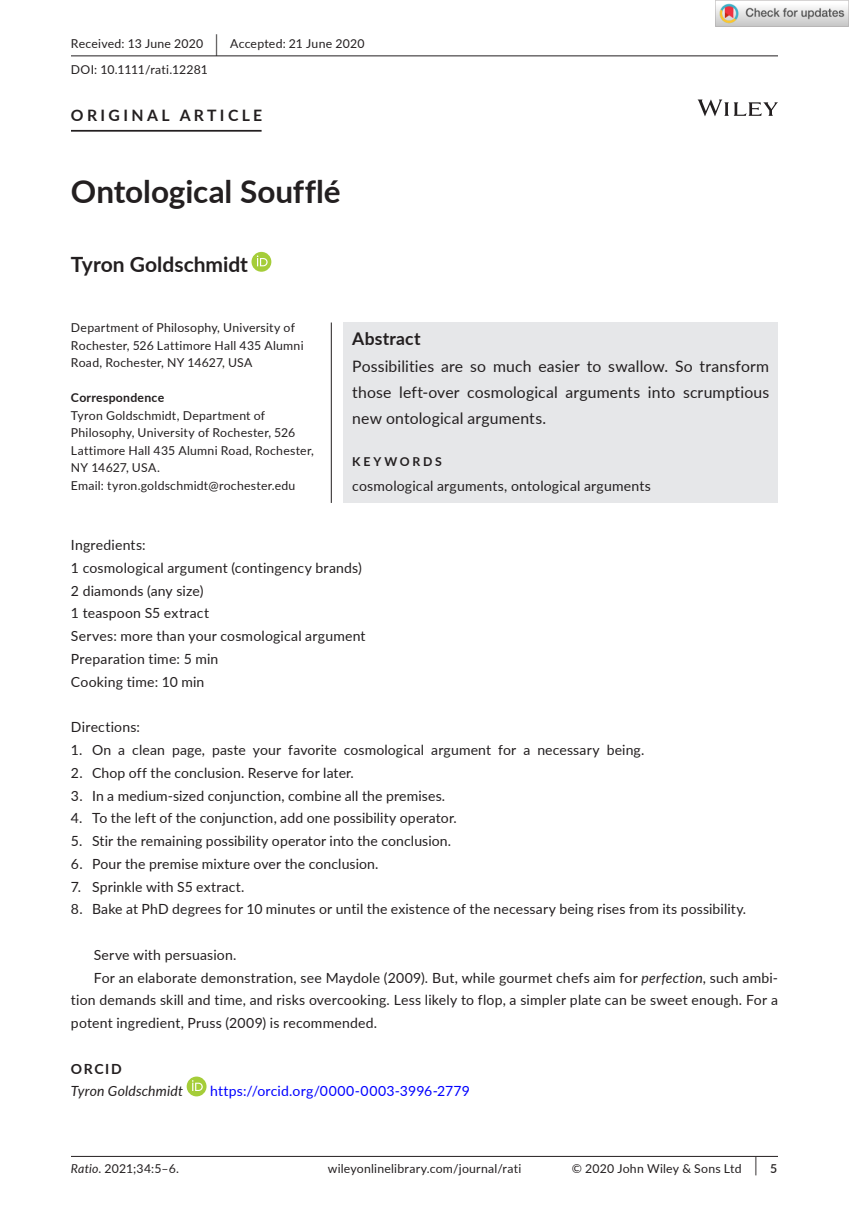
<style>
.page{position:relative;width:849px;height:1221px;background:#fff}
.page>*{position:absolute;margin:0;border:0;box-sizing:border-box;transform-origin:0 0}
.t1{font:700 31.5px "Lato";color:#231f20}
.t2{font:700 21px "Lato";color:#231f20}
.t3{font:700 17.5px "Lato";letter-spacing:.015em;color:#231f20}
.t4{font:15.75px/26.2px "Lato";letter-spacing:.01em;color:#231f20;text-align:justify}
.t5{font:700 15.75px "Lato";letter-spacing:.215em;color:#231f20}
.t6{font:14px/22.8px "Lato";letter-spacing:.01em;color:#231f20}
.t7{font:14px "Lato";letter-spacing:.015em;color:#00f}
.t8{font:italic 14px "Lato";letter-spacing:.015em;color:#231f20}
.t9{font:700 14px "Lato";letter-spacing:.115em;color:#231f20}
.t10{font:12.25px/17.5px "Lato";letter-spacing:.02em;color:#231f20}
.t11{font:700 12.25px "Lato";letter-spacing:.02em;color:#231f20}
.t12{font:700 12.25px "Lato";letter-spacing:.22em;color:#231f20}
.s1{font-size:22.93px}
.s2{font-style:italic}
.s3{font-size:19.6px}
.s4{font-weight:600}
</style>
<div class="page">
<hr style="left:71px;top:1155px;width:706px;height:1px;background:#231f20">
<svg style="left:697px;top:99px;width:80px;height:17px"></svg>
<div style="left:187px;top:1076px;width:19px;height:20px;background:#a5cd39;border-radius:50%"></div>
<svg style="left:192px;top:1080px;width:11px;height:10px"></svg>
<hr style="left:71px;top:130px;width:190px;height:2px;background:#231f20">
<svg style="left:251px;top:252px;width:20px;height:20px"></svg>
<svg style="left:257px;top:255px;width:10px;height:11px"></svg>
<hr style="left:71px;top:55px;width:706px;height:1px;background:#231f20">
<div style="left:343px;top:322px;width:434px;height:181px;background:#e6e7e9"></div>
<hr style="left:331px;top:322px;width:1px;height:181px;background:#231f20">
<img style="left:715px;top:0;width:133px;height:26px">
<p class="t10" style="left:71px;top:31px;width:295px;line-height:25.4px">Received: 13 June 2020 <span class="s1">|</span> Accepted: 21 June 2020<br>DOI: 10.1111/rati.12281</p>
<p class="t5" style="left:71px;top:104px;width:192px">ORIGINAL ARTICLE</p>
<h1 class="t1" style="left:71px;top:169px;width:271px">Ontological Soufflé</h1>
<h2 class="t2" style="left:71px;top:248px;width:178px">Tyron Goldschmidt</h2>
<p class="t10" style="left:71px;top:318px;width:234px">Department of Philosophy, University of<br>Rochester, 526 Lattimore Hall 435 Alumni<br>Road, Rochester, NY 14627, USA</p>
<p class="t11" style="left:71px;top:389px;width:95px">Correspondence</p>
<p class="t10" style="left:71px;top:406px;width:244px">Tyron Goldschmidt, Department of Philosophy, University of Rochester, 526<br>Lattimore Hall 435 Alumni Road, Rochester, NY 14627, USA.<br>Email: tyron.goldschmidt@rochester.edu</p>
<p class="t3" style="left:352px;top:326px;width:70px">Abstract</p>
<p class="t4" style="left:352px;top:352px;width:418px">Possibilities are so much easier to swallow. So transform those left-over cosmological arguments into scrumptious new ontological arguments.</p>
<p class="t12" style="left:352px;top:452px;width:91px">KEYWORDS</p>
<p class="t6" style="left:352px;top:473px;width:300px">cosmological arguments, ontological arguments</p>
<p class="t6" style="left:71px;top:533px;width:296px">Ingredients:<br>1 cosmological argument (contingency brands)<br>2 diamonds (any size)<br>1 teaspoon S5 extract<br>Serves: more than your cosmological argument<br>Preparation time: 5 min<br>Cooking time: 10 min</p>
<p class="t6" style="left:71px;top:715px;width:70px">Directions:</p>
<p class="t6" style="left:71px;top:737px;width:574px">1. On a clean page, paste your favorite cosmological argument for a necessary being.</p>
<p class="t6" style="left:71px;top:760px;width:284px">2. Chop off the conclusion. Reserve for later.</p>
<p class="t6" style="left:71px;top:783px;width:375px">3. In a medium-sized conjunction, combine all the premises.</p>
<p class="t6" style="left:71px;top:806px;width:387px">4. To the left of the conjunction, add one possibility operator.</p>
<p class="t6" style="left:71px;top:828px;width:381px">5. Stir the remaining possibility operator into the conclusion.</p>
<p class="t6" style="left:71px;top:851px;width:309px">6. Pour the premise mixture over the conclusion.</p>
<p class="t6" style="left:71px;top:874px;width:175px">7. Sprinkle with S5 extract.</p>
<p class="t6" style="left:71px;top:897px;width:676px">8. Bake at PhD degrees for 10 minutes or until the existence of the necessary being rises from its possibility.</p>
<p class="t6" style="left:94px;top:942px;width:144px">Serve with persuasion.</p>
<p class="t6" style="left:94px;top:965px;width:685px">For an elaborate demonstration, see Maydole (2009). But, while gourmet chefs aim for <span class="s2">perfection</span>, such ambi-</p>
<p class="t6" style="left:71px;top:988px;width:708px">tion demands skill and time, and risks overcooking. Less likely to flop, a simpler plate can be sweet enough. For a</p>
<p class="t6" style="left:71px;top:1010px;width:307px">potent ingredient, Pruss (2009) is recommended.</p>
<p class="t9" style="left:71px;top:1058px;width:52px">ORCID</p>
<p class="t8" style="left:71px;top:1081px;width:113px">Tyron Goldschmidt</p>
<p class="t7" style="left:210px;top:1081px;width:261px">https://orcid.org/0000-0003-3996-2779</p>
<p class="t10" style="left:71px;top:1158px;width:110px"><span class="s2">Ratio.</span> 2021;34:5–6.</p>
<p class="t10" style="left:328px;top:1158px;width:195px">wileyonlinelibrary.com/journal/rati</p>
<p class="t10" style="left:571px;top:1158px;width:207px">© 2020 John Wiley &amp; Sons Ltd <span class="s3">|</span> <span class="s4">5</span></p>
</div>
